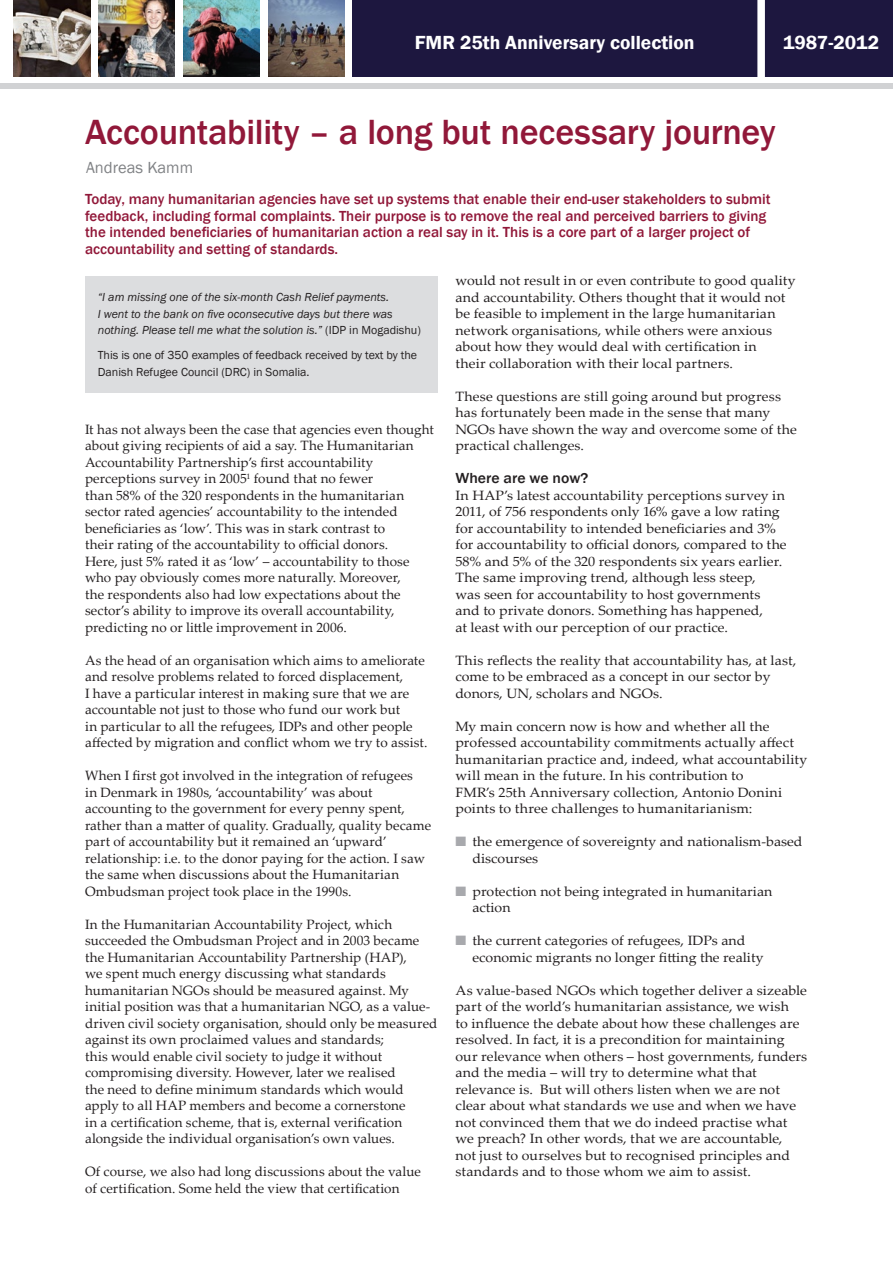
<style>
.page{position:relative;width:893px;height:1263px;background:#fff}
.page>*{position:absolute;margin:0;border:0;box-sizing:border-box;transform-origin:0 0}
._4_article_header{font:500 36px "Franklin Gothic";letter-spacing:-.01em;color:#911839}
.t1{font:600 19.5px "Franklin Gothic";color:#fff}
._4_authors_name{font:16.5px "Franklin Gothic";color:#808285}
._4_para_leader_copy{font:500 15px/16.5px "Franklin Gothic";color:#911839}
._4_sub_headers{font:500 15px "Franklin Gothic";color:#231f20;scale:1.05 1}
._4_body_copy{font:13.5px/16.5px "Palatino Linotype";letter-spacing:.005em;color:#231f20}
._4_body_copy-2{font:13.5px/16.5px "Palatino Linotype";letter-spacing:.005em;color:#231f20;scale:1.05 1}
._4_body_copy_box{font:italic 12px/16.5px "Franklin Gothic";color:#231f20}
._4_body_copy_box-2{font:12px/16.5px "Franklin Gothic";color:#231f20}
.s1{font-style:normal}
.s2{color:#a8a9ad}
</style>
<div class="page">
<div style="left:353px;top:0;width:540px;height:77px;background:#1d173f"></div>
<div style="left:0;top:83px;width:893px;height:6px;background:#d1d2d4"></div>
<div style="left:757px;top:0;width:8px;height:78px;background:#fff"></div>
<img style="left:13px;top:0;width:77px;height:77px">
<img style="left:268px;top:0;width:77px;height:77px">
<img style="left:183px;top:0;width:77px;height:77px">
<img style="left:98px;top:0;width:77px;height:77px">
<div style="left:85px;top:276px;width:353px;height:117px;background:#dcdddf"></div>
<h2 class="t1" style="left:415px;top:31px;width:281px">FMR 25th Anniversary collection</h2>
<h2 class="t1" style="left:783px;top:31px;width:98px">1987-2012</h2>
<p class="_4_article_header" style="left:85px;top:110px;width:692px">Accountability – a long but necessary journey</p>
<p class="_4_authors_name" style="left:86px;top:157px;width:109px">Andreas Kamm</p>
<p class="_4_para_leader_copy" style="left:85px;top:191px;width:687px">Today, many humanitarian agencies have set up systems that enable their end-user stakeholders to submit feedback, including formal complaints. Their purpose is to remove the real and perceived barriers to giving the intended beneficiaries of humanitarian action a real say in it. This is a core part of a larger project of accountability and setting of standards.</p>
<p class="_4_body_copy_box" style="left:98px;top:289px;width:325px">“I am missing one of the six-month Cash Relief payments.<br>I went to the bank on five oconsecutive days but there was nothing. Please tell me what the solution is.” <span class="s1">(IDP in Mogadishu)</span></p>
<p class="_4_body_copy_box-2" style="left:98px;top:347px;width:321px">This is one of 350 examples of feedback received by text by the<br>Danish Refugee Council (DRC) in Somalia.</p>
<p class="_4_body_copy" style="left:85px;top:420px;width:350px">It has not always been the case that agencies even thought about giving recipients of aid a say. The Humanitarian Accountability Partnership’s first accountability perceptions survey in 2005<sup>1</sup> found that no fewer<br>than 58% of the 320 respondents in the humanitarian sector rated agencies’ accountability to the intended beneficiaries as ‘low’. This was in stark contrast to<br>their rating of the accountability to official donors.<br>Here, just 5% rated it as ‘low’ – accountability to those who pay obviously comes more naturally. Moreover,<br>the respondents also had low expectations about the sector’s ability to improve its overall accountability, predicting no or little improvement in 2006.</p>
<p class="_4_body_copy" style="left:85px;top:651px;width:344px">As the head of an organisation which aims to ameliorate and resolve problems related to forced displacement,<br>I have a particular interest in making sure that we are accountable not just to those who fund our work but<br>in particular to all the refugees, IDPs and other people affected by migration and conflict whom we try to assist.</p>
<p class="_4_body_copy" style="left:85px;top:767px;width:348px">When I first got involved in the integration of refugees<br>in Denmark in 1980s, ‘accountability’ was about accounting to the government for every penny spent, rather than a matter of quality. Gradually, quality became part of accountability but it remained an ‘upward’ relationship: i.e. to the donor paying for the action. I saw the same when discussions about the Humanitarian Ombudsman project took place in the 1990s.</p>
<p class="_4_body_copy" style="left:85px;top:915px;width:354px">In the Humanitarian Accountability Project, which succeeded the Ombudsman Project and in 2003 became the Humanitarian Accountability Partnership (HAP),<br>we spent much energy discussing what standards humanitarian NGOs should be measured against. My initial position was that a humanitarian NGO, as a value&shy;driven civil society organisation, should only be measured against its own proclaimed values and standards;<br>this would enable civil society to judge it without compromising diversity. However, later we realised<br>the need to define minimum standards which would apply to all HAP members and become a cornerstone<br>in a certification scheme, that is, external verification alongside the individual organisation’s own values.</p>
<p class="_4_body_copy" style="left:85px;top:1163px;width:337px">Of course, we also had long discussions about the value of certification. Some held the view that certification</p>
<p class="_4_body_copy-2" style="left:455px;top:272px;width:326px">would not result in or even contribute to good quality and accountability. Others thought that it would not be feasible to implement in the large humanitarian network organisations, while others were anxious about how they would deal with certification in<br>their collaboration with their local partners.</p>
<p class="_4_body_copy-2" style="left:455px;top:387px;width:327px">These questions are still going around but progress has fortunately been made in the sense that many NGOs have shown the way and overcome some of the practical challenges.</p>
<p class="_4_sub_headers" style="left:455px;top:469px;width:128px">Where are we now?</p>
<p class="_4_body_copy-2" style="left:455px;top:486px;width:317px">In HAP’s latest accountability perceptions survey in 2011, of 756 respondents only 16% gave a low rating for accountability to intended beneficiaries and 3% for accountability to official donors, compared to the 58% and 5% of the 320 respondents six years earlier.<br>The same improving trend, although less steep,<br>was seen for accountability to host governments and to private donors. Something has happened,<br>at least with our perception of our practice.</p>
<p class="_4_body_copy-2" style="left:455px;top:651px;width:326px">This reflects the reality that accountability has, at last, come to be embraced as a concept in our sector by donors, UN, scholars and NGOs.</p>
<p class="_4_body_copy-2" style="left:455px;top:717px;width:337px">My main concern now is how and whether all the professed accountability commitments actually affect humanitarian practice and, indeed, what accountability will mean in the future. In his contribution to<br>FMR’s 25th Anniversary collection, Antonio Donini points to three challenges to humanitarianism:</p>
<p class="_4_body_copy-2" style="left:472px;top:833px;width:316px;text-indent:-17px"><span class="s2">■</span> the emergence of sovereignty and nationalism-based discourses</p>
<p class="_4_body_copy-2" style="left:472px;top:882px;width:287px;text-indent:-17px"><span class="s2">■</span> protection not being integrated in humanitarian action</p>
<p class="_4_body_copy-2" style="left:472px;top:932px;width:279px;text-indent:-17px"><span class="s2">■</span> the current categories of refugees, IDPs and economic migrants no longer fitting the reality</p>
<p class="_4_body_copy-2" style="left:455px;top:981px;width:336px">As value-based NGOs which together deliver a sizeable part of the world’s humanitarian assistance, we wish<br>to influence the debate about how these challenges are resolved. In fact, it is a precondition for maintaining our relevance when others – host governments, funders and the media – will try to determine what that relevance is. But will others listen when we are not clear about what standards we use and when we have not convinced them that we do indeed practise what we preach? In other words, that we are accountable,<br>not just to ourselves but to recognised principles and standards and to those whom we aim to assist.</p>
</div>
